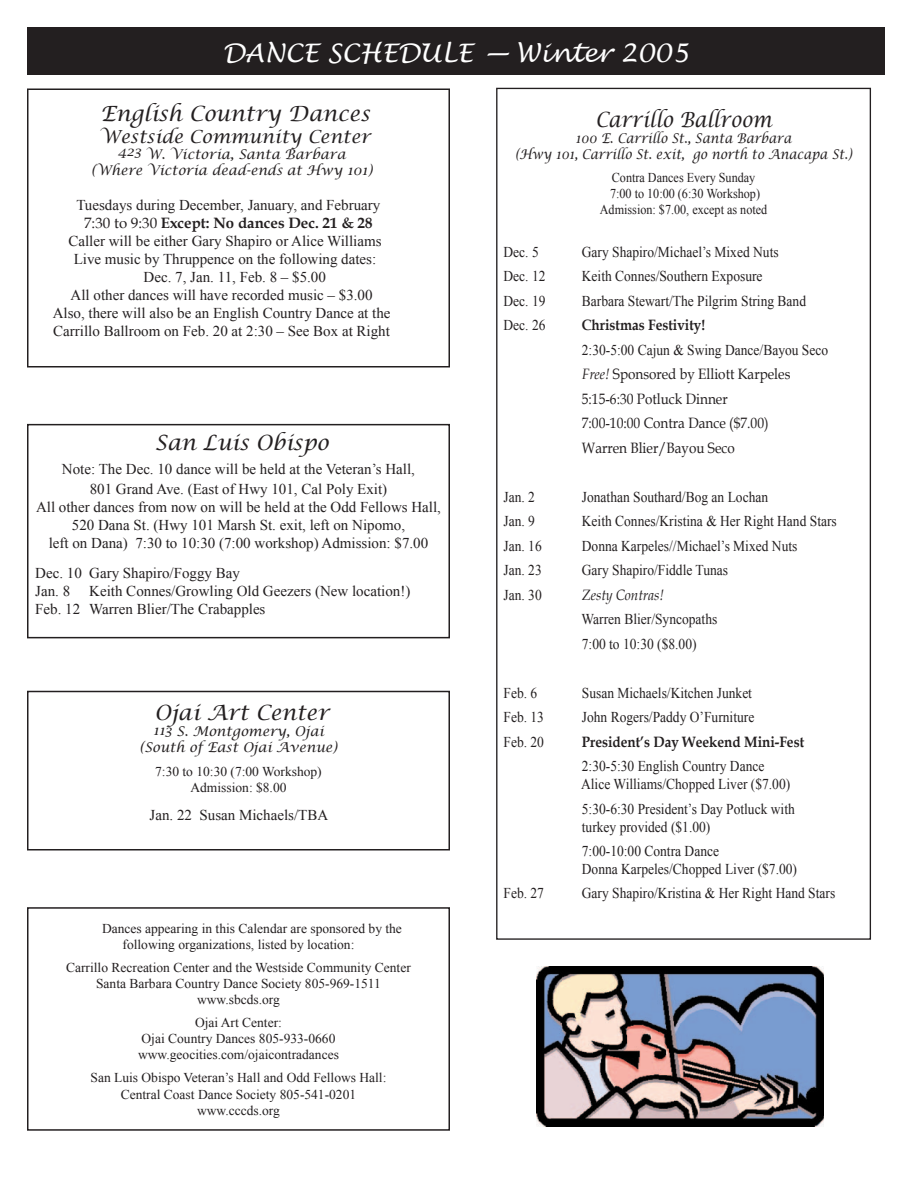
<style>
.page{position:relative;width:918px;height:1188px;background:#fff}
.page>*{position:absolute;margin:0;border:0;box-sizing:border-box;transform-origin:0 0}
.t1{font:italic 25.5px "Lucida Handwriting";color:#fff}
.t2{font:italic 21px "Lucida Calligraphy";color:#231f20}
.t3{font:italic 21px "Lucida Calligraphy";color:#231f20;scale:.9 1}
.t4{font:italic 18px "Lucida Calligraphy";color:#231f20}
.t5{font:15px/18px "Times New Roman";color:#231f20;text-align:center}
.t6{font:15px/18px "Times New Roman";color:#231f20;scale:.9 1}
.t7{font:15px/24.5px "Book Antiqua";color:#231f20;scale:.9 1}
.t8{font:700 15px "Book Antiqua";color:#231f20;scale:.9 1}
.t9{font:700 15px "Book Antiqua";color:#231f20}
.t10{font:italic 15px "Book Antiqua";color:#231f20;scale:.9 1}
.t11{font:13.5px/16.2px "Times New Roman";color:#231f20;text-align:center}
.t12{font:italic 13.5px/16.2px "Lucida Calligraphy";color:#231f20;text-align:center}
.t13{font:13.5px/16.2px "Times New Roman";color:#231f20;text-align:center;scale:.9 1}
.t14{font:italic 13.5px/16.2px "Lucida Calligraphy";color:#231f20;text-align:center;scale:.9 1}
.s1{font-weight:400}
.s2{font-style:italic}
</style>
<div class="page">
<div style="left:27px;top:88px;width:423px;height:280px;border:2px solid #231f20"></div>
<div style="left:27px;top:27px;width:858px;height:48px;background:#231f20"></div>
<div style="left:27px;top:907px;width:423px;height:224px;border:2px solid #231f20"></div>
<div style="left:27px;top:691px;width:423px;height:159px;border:2px solid #231f20"></div>
<div style="left:27px;top:424px;width:423px;height:214px;border:2px solid #231f20"></div>
<img style="left:537px;top:967px;width:287px;height:159px">
<h1 class="t1" style="left:223px;top:37px;width:468px">DANCE SCHEDULE — Winter 2005</h1>
<h2 class="t2" style="left:100px;top:101px;width:271px">English Country Dances</h2>
<p class="t4" style="left:100px;top:126px;width:272px">Westside Community Center</p>
<p class="t12" style="left:91px;top:147px;width:283px">423 W. Victoria, Santa Barbara (Where Victoria dead-ends at Hwy 101)</p>
<p class="t5" style="left:76px;top:195px;width:306px">Tuesdays during December, January, and February</p>
<p class="t9" style="left:84px;top:212px;width:290px"><span class="s1">7:30 to 9:30</span> Except: No dances Dec. 21 &amp; 28</p>
<p class="t5" style="left:68px;top:231px;width:315px">Caller will be either Gary Shapiro or Alice Williams</p>
<p class="t5" style="left:74px;top:249px;width:304px">Live music by Thruppence on the following dates:</p>
<p class="t5" style="left:144px;top:267px;width:184px">Dec. 7, Jan. 11, Feb. 8 – $5.00</p>
<p class="t5" style="left:71px;top:285px;width:304px">All other dances will have recorded music – $3.00</p>
<p class="t5" style="left:53px;top:303px;width:339px">Also, there will also be an English Country Dance at the</p>
<p class="t5" style="left:53px;top:321px;width:338px">Carrillo Ballroom on Feb. 20 at 2:30 – See Box at Right</p>
<h2 class="t2" style="left:155px;top:430px;width:176px">San Luis Obispo</h2>
<p class="t5" style="left:62px;top:459px;width:355px;line-height:19.5px">Note: The Dec. 10 dance will be held at the Veteran’s Hall,<br>801 Grand Ave. (East of Hwy 101, Cal Poly Exit)</p>
<p class="t5" style="left:36px;top:497px;width:406px">All other dances from now on will be held at the Odd Fellows Hall,<br>520 Dana St. (Hwy 101 Marsh St. exit, left on Nipomo,<br>left on Dana) 7:30 to 10:30 (7:00 workshop) Admission: $7.00</p>
<p class="t5" style="left:35px;top:564px;width:206px;text-align:left">Dec. 10 Gary Shapiro/Foggy Bay<br>Jan. 8</p>
<p class="t5" style="left:35px;top:582px;width:377px;text-align:left;text-indent:54px">Keith Connes/Growling Old Geezers (New location!)<br>Feb. 12 Warren Blier/The Crabapples</p>
<h2 class="t2" style="left:155px;top:700px;width:176px">Ojai Art Center</h2>
<p class="t12" style="left:140px;top:724px;width:199px">113 S. Montgomery, Ojai (South of East Ojai Avenue)</p>
<p class="t11" style="left:155px;top:763px;width:168px">7:30 to 10:30 (7:00 Workshop)<br>Admission: $8.00</p>
<p class="t5" style="left:150px;top:806px;width:180px">Jan. 22 Susan Michaels/TBA</p>
<p class="t11" style="left:123px;top:920px;width:281px;text-align:left;text-indent:-21px">Dances appearing in this Calendar are sponsored by the following organizations, listed by location:</p>
<p class="t11" style="left:66px;top:959px;width:346px">Carrillo Recreation Center and the Westside Community Center<br>Santa Barbara Country Dance Society 805-969-1511 www.sbcds.org</p>
<p class="t11" style="left:138px;top:1014px;width:202px">Ojai Art Center:<br>Ojai Country Dances 805-933-0660 www.geocities.com/ojaicontradances</p>
<p class="t11" style="left:91px;top:1070px;width:297px">San Luis Obispo Veteran’s Hall and Odd Fellows Hall:<br>Central Coast Dance Society 805-541-0201 www.cccds.org</p>
<h2 class="t3" style="left:595px;top:107px;width:197px">Carrillo Ballroom</h2>
<p class="t14" style="left:515px;top:131px;width:376px">100 E. Carrillo St., Santa Barbara<br>(Hwy 101, Carrillo St. exit, go north to Anacapa St.)</p>
<p class="t13" style="left:600px;top:169px;width:187px">Contra Dances Every Sunday<br>7:00 to 10:00 (6:30 Workshop)<br>Admission: $7.00, except as noted</p>
<p class="t6" style="left:504px;top:243px;width:41px">Dec. 5</p>
<p class="t6" style="left:582px;top:243px;width:220px">Gary Shapiro/Michael’s Mixed Nuts</p>
<p class="t6" style="left:504px;top:267px;width:48px">Dec. 12</p>
<p class="t6" style="left:582px;top:267px;width:202px">Keith Connes/Southern Exposure</p>
<p class="t6" style="left:504px;top:292px;width:48px">Dec. 19</p>
<p class="t6" style="left:582px;top:292px;width:251px">Barbara Stewart/The Pilgrim String Band</p>
<p class="t6" style="left:504px;top:316px;width:48px">Dec. 26</p>
<p class="t8" style="left:582px;top:315px;width:139px">Christmas Festivity!</p>
<p class="t6" style="left:582px;top:341px;width:275px">2:30-5:00 Cajun &amp; Swing Dance/Bayou Seco</p>
<p class="t7" style="left:582px;top:362px;width:233px"><span class="s2">Free!</span> Sponsored by Elliott Karpeles<br>5:15-6:30 Potluck Dinner<br>7:00-10:00 Contra Dance ($7.00)<br>Warren Blier/Bayou Seco</p>
<p class="t6" style="left:504px;top:488px;width:36px">Jan. 2</p>
<p class="t6" style="left:582px;top:488px;width:209px">Jonathan Southard/Bog an Lochan</p>
<p class="t6" style="left:504px;top:512px;width:36px">Jan. 9</p>
<p class="t6" style="left:582px;top:512px;width:285px">Keith Connes/Kristina &amp; Her Right Hand Stars</p>
<p class="t6" style="left:504px;top:536px;width:44px">Jan. 16</p>
<p class="t6" style="left:582px;top:536px;width:241px">Donna Karpeles//Michael’s Mixed Nuts</p>
<p class="t6" style="left:504px;top:561px;width:44px">Jan. 23</p>
<p class="t6" style="left:582px;top:561px;width:164px">Gary Shapiro/Fiddle Tunas</p>
<p class="t6" style="left:504px;top:585px;width:44px">Jan. 30</p>
<p class="t10" style="left:582px;top:584px;width:93px">Zesty Contras!</p>
<p class="t6" style="left:582px;top:607px;width:152px;line-height:24.5px">Warren Blier/Syncopaths<br>7:00 to 10:30 ($8.00)</p>
<p class="t6" style="left:504px;top:683px;width:39px">Feb. 6</p>
<p class="t6" style="left:582px;top:683px;width:191px">Susan Michaels/Kitchen Junket</p>
<p class="t6" style="left:504px;top:708px;width:46px">Feb. 13</p>
<p class="t6" style="left:582px;top:708px;width:193px">John Rogers/Paddy O’Furniture</p>
<p class="t6" style="left:504px;top:732px;width:46px">Feb. 20</p>
<p class="t8" style="left:582px;top:731px;width:249px">President’s Day Weekend Mini-Fest</p>
<p class="t6" style="left:581px;top:757px;width:234px">2:30-5:30 English Country Dance<br>Alice Williams/Chopped Liver ($7.00)</p>
<p class="t6" style="left:582px;top:799px;width:238px">5:30-6:30 President’s Day Potluck with turkey provided ($1.00)</p>
<p class="t6" style="left:582px;top:842px;width:241px">7:00-10:00 Contra Dance<br>Donna Karpeles/Chopped Liver ($7.00)</p>
<p class="t6" style="left:504px;top:884px;width:46px">Feb. 27</p>
<p class="t6" style="left:582px;top:884px;width:283px">Gary Shapiro/Kristina &amp; Her Right Hand Stars</p>
</div>
